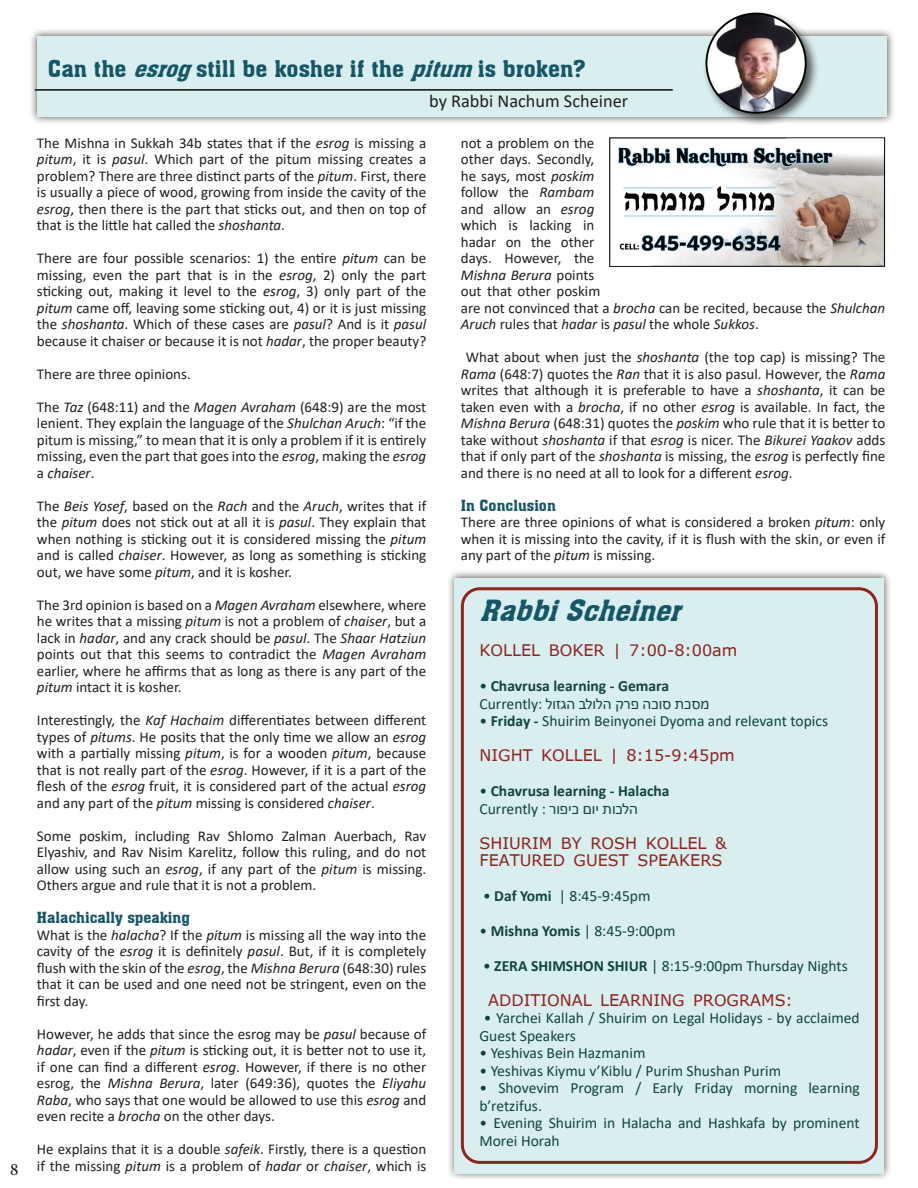
<style>
.page{position:relative;width:918px;height:1188px;background:#fff}
.page>*{position:absolute;margin:0;border:0;box-sizing:border-box;transform-origin:0 0}
.text{font:italic 28.5px "Aachen BT";color:#155667}
.text-2{font:22.5px "Aachen BT";color:#155667}
.t1{font:18.3px "Calibri";color:#231f20}
.t2{font:18px "Adobe Hebrew";color:#231f20}
.text-3{font:16.05px "BN Varda";color:#91221d}
.text-4{font:15.6px/17.5px "Calibri";color:#12443c}
.text-5{font:700 15.6px "Calibri";color:#12443c}
.text-6{font:15px/16.5px "Calibri";color:#231f20;text-align:justify}
.text-7{font:15px "Aachen BT";color:#155667}
.s1{font-style:italic}
.s2{font-weight:400}
.s3{font-weight:700}
</style>
<div class="page">
<div style="left:446px;top:570px;width:447px;height:612px;background:#231f20;opacity:.75"></div>
<div style="left:455px;top:578px;width:429px;height:595px;background:#d8eeef"></div>
<div style="left:29px;top:28px;width:867px;height:97px;background:#231f20;opacity:.75"></div>
<div style="left:37px;top:36px;width:850px;height:81px;background:#d8eeef"></div>
<hr style="left:35px;top:89px;width:638px;height:2px;background:#231f20">
<div style="left:703px;top:10px;width:117px;height:117px;background:#231f20;opacity:.75"></div>
<img style="left:706px;top:14px;width:100px;height:99px;border-radius:50px">
<div style="left:706px;top:13px;width:101px;height:101px;border:2px solid #040503;border-radius:50%"></div>
<img style="left:609px;top:137px;width:277px;height:130px">
<div style="left:461px;top:587px;width:417px;height:577px;border:3px solid #91221d;border-radius:17px"></div>
<p class="t2" style="left:10px;top:1159px;width:11px">8</p>
<p class="text-2" style="left:48px;top:55px;width:539px">Can the <span class="s1">esrog</span>still be kosher if the <span class="s1">pitum</span> is broken?</p>
<p class="t1" style="left:429px;top:88px;width:201px">by Rabbi Nachum Scheiner</p>
<p class="text-6" style="left:37px;top:134px;width:391px">The Mishna in Sukkah 34b states that if the <span class="s1">esrog</span> is missing a <span class="s1">pitum</span>, it is <span class="s1">pasul</span>. Which part of the pitum missing creates a problem? There are three distinct parts of the <span class="s1">pitum</span>. First, there is usually a piece of wood, growing from inside the cavity of the <span class="s1">esrog</span>, then there is the part that sticks out, and then on top of that is the little hat called the <span class="s1">shoshanta</span>.</p>
<p class="text-6" style="left:37px;top:250px;width:391px">There are four possible scenarios: 1) the entire <span class="s1">pitum</span> can be missing, even the part that is in the <span class="s1">esrog</span>, 2) only the part sticking out, making it level to the <span class="s1">esrog</span>, 3) only part of the <span class="s1">pitum</span> came off, leaving some sticking out, 4) or it is just missing the <span class="s1">shoshanta</span>. Which of these cases are <span class="s1">pasul</span>? And is it <span class="s1">pasul </span>because it chaiser or because it is not <span class="s1">hadar</span>, the proper beauty?</p>
<p class="text-6" style="left:37px;top:365px;width:155px">There are three opinions.</p>
<p class="text-6" style="left:37px;top:398px;width:391px">The <span class="s1">Taz</span> (648:11) and the <span class="s1">Magen Avraham</span> (648:9) are the most lenient. They explain the language of the <span class="s1">Shulchan Aruch</span>: “if the pitum is missing,” to mean that it is only a problem if it is entirely missing, even the part that goes into the <span class="s1">esrog</span>, making the <span class="s1">esrog </span>a <span class="s1">chaiser</span>.</p>
<p class="text-6" style="left:37px;top:497px;width:391px">The <span class="s1">Beis Yosef</span>, based on the <span class="s1">Rach</span> and the <span class="s1">Aruch</span>, writes that if the <span class="s1">pitum</span> does not stick out at all it is <span class="s1">pasul</span>. They explain that when nothing is sticking out it is considered missing the <span class="s1">pitum </span>and is called <span class="s1">chaiser</span>. However, as long as something is sticking out, we have some <span class="s1">pitum</span>, and it is kosher.</p>
<p class="text-6" style="left:37px;top:596px;width:391px">The 3rd opinion is based on a <span class="s1">Magen Avraham</span> elsewhere, where he writes that a missing <span class="s1">pitum</span> is not a problem of <span class="s1">chaiser</span>, but a lack in <span class="s1">hadar</span>, and any crack should be <span class="s1">pasul</span>. The <span class="s1">Shaar Hatziun </span>points out that this seems to contradict the <span class="s1">Magen Avraham </span>earlier, where he affirms that as long as there is any part of the <span class="s1">pitum</span> intact it is kosher.</p>
<p class="text-6" style="left:37px;top:712px;width:391px">Interestingly, the <span class="s1">Kaf Hachaim</span> differentiates between different types of <span class="s1">pitums</span>. He posits that the only time we allow an <span class="s1">esrog </span>with a partially missing <span class="s1">pitum</span>, is for a wooden <span class="s1">pitum</span>, because that is not really part of the <span class="s1">esrog</span>. However, if it is a part of the flesh of the <span class="s1">esrog</span> fruit, it is considered part of the actual <span class="s1">esrog </span>and any part of the <span class="s1">pitum</span> missing is considered <span class="s1">chaiser</span>.</p>
<p class="text-6" style="left:37px;top:827px;width:391px">Some poskim, including Rav Shlomo Zalman Auerbach, Rav Elyashiv, and Rav Nisim Karelitz, follow this ruling, and do not allow using such an <span class="s1">esrog</span>, if any part of the <span class="s1">pitum</span> is missing.<br>Others argue and rule that it is not a problem.</p>
<p class="text-7" style="left:37px;top:908px;width:155px">Halachically speaking</p>
<p class="text-6" style="left:37px;top:926px;width:391px">What is the <span class="s1">halacha</span>? If the <span class="s1">pitum</span> is missing all the way into the cavity of the <span class="s1">esrog</span> it is definitely <span class="s1">pasul</span>. But, if it is completely flush with the skin of the <span class="s1">esrog</span>, the <span class="s1">Mishna Berura</span> (648:30) rules that it can be used and one need not be stringent, even on the first day.</p>
<p class="text-6" style="left:37px;top:1025px;width:391px">However, he adds that since the esrog may be <span class="s1">pasul</span> because of <span class="s1">hadar</span>, even if the <span class="s1">pitum</span> is sticking out, it is better not to use it, if one can find a different <span class="s1">esrog</span>. However, if there is no other esrog, the <span class="s1">Mishna Berura</span>, later (649:36), quotes the <span class="s1">Eliyahu Raba</span>, who says that one would be allowed to use this <span class="s1">esrog</span> and even recite a <span class="s1">brocha</span> on the other days.</p>
<p class="text-6" style="left:37px;top:1141px;width:391px">He explains that it is a double <span class="s1">safeik</span>. Firstly, there is a question if the missing <span class="s1">pitum</span> is a problem of <span class="s1">hadar</span> or <span class="s1">chaiser</span>, which is</p>
<p class="text-6" style="left:461px;top:134px;width:426px;text-align:left">not a problem on the<br>other days. Secondly,<br>he says, most <span class="s1">poskim<br></span>follow the <span class="s1">Rambam<br></span>and allow an <span class="s1">esrog<br></span>which is lacking in<br>hadar on the other<br>days. However, the<br><span class="s1">Mishna Berura</span> points<br>out that other poskim<br>are not convinced that a <span class="s1">brocha</span> can be recited, because the <span class="s1">Shulchan<br>Aruch</span> rules that <span class="s1">hadar</span> is <span class="s1">pasul</span> the whole <span class="s1">Sukkos</span>.</p>
<p class="text-6" style="left:461px;top:349px;width:426px;text-indent:5px">What about when just the <span class="s1">shoshanta</span> (the top cap) is missing? The <span class="s1">Rama</span> (648:7) quotes the <span class="s1">Ran</span> that it is also pasul. However, the <span class="s1">Rama </span>writes that although it is preferable to have a <span class="s1">shoshanta</span>, it can be taken even with a <span class="s1">brocha</span>, if no other <span class="s1">esrog</span> is available. In fact, the <span class="s1">Mishna Berura</span> (648:31) quotes the <span class="s1">poskim</span> who rule that it is better to take without <span class="s1">shoshanta</span> if that <span class="s1">esrog</span> is nicer. The <span class="s1">Bikurei Yaakov</span> adds that if only part of the <span class="s1">shoshanta</span> is missing, the <span class="s1">esrog</span> is perfectly fine and there is no need at all to look for a different <span class="s1">esrog</span>.</p>
<p class="text-7" style="left:461px;top:496px;width:96px">In Conclusion</p>
<p class="text-6" style="left:461px;top:514px;width:426px">There are three opinions of what is considered a broken <span class="s1">pitum</span>: only when it is missing into the cavity, if it is flush with the skin, or even if any part of the <span class="s1">pitum</span> is missing.</p>
<p class="text" style="left:479px;top:593px;width:212px">RabbiScheiner</p>
<p class="text-3" style="left:479px;top:641px;width:259px">KOLLEL BOKER | 7:00-8:00am</p>
<p class="text-5" style="left:479px;top:675px;width:191px"><span class="s2">•</span> Chavrusa learning - Gemara</p>
<p class="text-4" style="left:479px;top:694px;width:232px">C u r r e n t l y תס ו כהפרקהל ו לבהג ז ו ל: מסכ</p>
<p class="text-4" style="left:479px;top:712px;width:350px">• <span class="s3">Friday -</span> Shuirim Beinyonei Dyoma and relevant topics</p>
<p class="text-3" style="left:479px;top:746px;width:257px">NIGHT KOLLEL | 8:15-9:45pm</p>
<p class="text-5" style="left:479px;top:780px;width:192px"><span class="s2">•</span> Chavrusa learning - Halacha</p>
<p class="text-4" style="left:479px;top:799px;width:160px">C u r r e n t l y תי וםכיפור: הלכ ו</p>
<p class="text-3" style="left:479px;top:834px;width:249px">SHIURIM BY ROSH KOLLEL &amp;</p>
<p class="text-3" style="left:479px;top:851px;width:245px">FEATURED GUEST SPEAKERS</p>
<p class="text-4" style="left:483px;top:887px;width:169px">• <span class="s3">Daf Yomi</span> | 8:45-9:45pm</p>
<p class="text-4" style="left:479px;top:922px;width:197px">• <span class="s3">Mishna Yomis</span> | 8:45-9:00pm</p>
<p class="text-4" style="left:483px;top:957px;width:366px">• <span class="s3">ZERA SHIMSHON SHIUR</span> | 8:15-9:00pm Thursday Nights</p>
<p class="text-3" style="left:488px;top:991px;width:306px">ADDITIONAL LEARNING PROGRAMS:</p>
<p class="text-4" style="left:479px;top:1009px;width:382px">• Yarchei Kallah / Shuirim on Legal Holidays - by acclaimed<br>Guest Speakers</p>
<p class="text-4" style="left:479px;top:1044px;width:168px">• Yeshivas Bein Hazmanim</p>
<p class="text-4" style="left:479px;top:1062px;width:303px">• Yeshivas Kiymu v’Kiblu / Purim Shushan Purim</p>
<p class="text-4" style="left:479px;top:1079px;width:382px">• Shovevim Program / Early Friday morning learning b’retzifus.</p>
<p class="text-4" style="left:479px;top:1114px;width:382px">• Evening Shuirim in Halacha and Hashkafa by prominent<br>Morei Horah</p>
</div>
